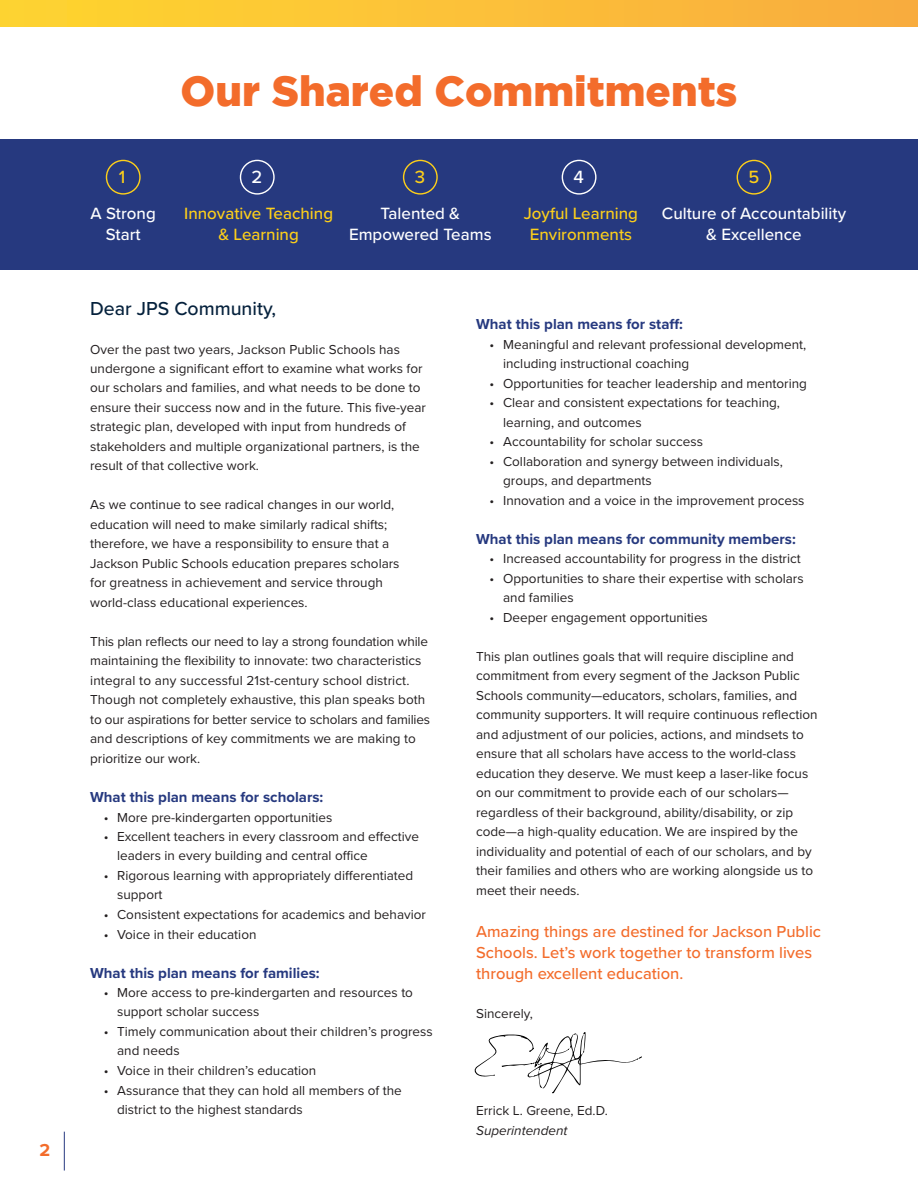
<style>
.page{position:relative;width:918px;height:1188px;background:#fff}
.page>*{position:absolute;margin:0;border:0;box-sizing:border-box;transform-origin:0 0}
.t1{font:900 42px "Gotham";color:#f36c2b}
.t2{font:500 19.5px "Proxima Nova";color:#05213c}
.t3{font:500 18.3px "Proxima Nova";color:#fdcf1a}
.t4{font:500 18.3px "Proxima Nova";color:#fff}
.t5{font:700 18px "Proxima Nova";color:#f36c2b}
.t6{font:500 16.95px "Proxima Nova";color:#fff}
.t7{font:500 16.95px "Proxima Nova";color:#fdcf1a}
.t8{font:500 16.5px/21px "Proxima Nova";color:#f36c2b}
.t9{font:700 15px "Proxima Nova";color:#26397f}
.t10{font:13.5px/19.5px "Proxima Nova";color:#231f20}
.t11{font:italic 13.5px "Proxima Nova";color:#231f20}
</style>
<div class="page">
<hr style="left:64px;top:1132px;width:1px;height:39px;background:#26397f">
<div style="left:0;top:139px;width:918px;height:131px;background:#26397f"></div>
<div style="left:106px;top:160px;width:35px;height:35px;border:1px solid #fdcf1a;border-radius:50%"></div>
<div style="left:240px;top:160px;width:35px;height:35px;border:1px solid #fff;border-radius:50%"></div>
<div style="left:403px;top:160px;width:35px;height:35px;border:1px solid #fdcf1a;border-radius:50%"></div>
<div style="left:562px;top:160px;width:35px;height:35px;border:1px solid #fff;border-radius:50%"></div>
<div style="left:737px;top:160px;width:34px;height:35px;border:1px solid #fdcf1a;border-radius:50%"></div>
<div style="left:0;top:0;width:918px;height:27px;background:linear-gradient(to right,#fed530,#f9ac3f)"></div>
<svg style="left:475px;top:1032px;width:167px;height:61px"></svg>
<h3 class="t5" style="left:40px;top:1137px;width:12px">2</h3>
<p class="t1" style="left:181px;top:67px;width:558px">Our Shared Commitments</p>
<p class="t3" style="left:119px;top:164px;width:8px">1</p>
<p class="t4" style="left:252px;top:164px;width:12px">2</p>
<p class="t3" style="left:415px;top:164px;width:12px">3</p>
<p class="t4" style="left:573px;top:164px;width:12px">4</p>
<p class="t3" style="left:748px;top:164px;width:12px">5</p>
<p class="t6" style="left:91px;top:201px;width:67px">A Strong</p>
<p class="t6" style="left:106px;top:222px;width:36px">Start</p>
<p class="t7" style="left:184px;top:201px;width:150px">Innovative Teaching</p>
<p class="t7" style="left:218px;top:222px;width:82px">&amp; Learning</p>
<p class="t7" style="left:524px;top:201px;width:116px">Joyful Learning</p>
<p class="t7" style="left:530px;top:222px;width:104px">Environments</p>
<p class="t6" style="left:662px;top:201px;width:186px">Culture of Accountability</p>
<p class="t6" style="left:706px;top:222px;width:97px">&amp; Excellence</p>
<p class="t6" style="left:380px;top:201px;width:81px">Talented &amp;</p>
<p class="t6" style="left:349px;top:222px;width:144px">Empowered Teams</p>
<p class="t2" style="left:90px;top:293px;width:188px">Dear JPS Community,</p>
<p class="t10" style="left:90px;top:339px;width:337px">Over the past two years, Jackson Public Schools has undergone a significant effort to examine what works for our scholars and families, and what needs to be done to ensure their success now and in the future. This five-year strategic plan, developed with input from hundreds of stakeholders and multiple organizational partners, is the result of that collective work.</p>
<p class="t10" style="left:90px;top:495px;width:306px">As we continue to see radical changes in our world, education will need to make similarly radical shifts; therefore, we have a responsibility to ensure that a</p>
<p class="t10" style="left:90px;top:553px;width:311px">Jackson Public Schools education prepares scholars</p>
<p class="t10" style="left:90px;top:573px;width:294px">for greatness in achievement and service through</p>
<p class="t10" style="left:90px;top:592px;width:219px">world-class educational experiences.</p>
<p class="t10" style="left:90px;top:631px;width:342px">This plan reflects our need to lay a strong foundation while maintaining the flexibility to innovate: two characteristics integral to any successful 21st-century school district.<br>Though not completely exhaustive, this plan speaks both to our aspirations for better service to scholars and families and descriptions of key commitments we are making to prioritize our work.</p>
<p class="t9" style="left:90px;top:786px;width:235px">What this plan means for scholars:</p>
<p class="t10" style="left:104px;top:807px;width:230px">• More pre-kindergarten opportunities</p>
<p class="t10" style="left:117px;top:826px;width:303px;text-indent:-14px">• Excellent teachers in every classroom and effective leaders in every building and central office</p>
<p class="t10" style="left:117px;top:865px;width:298px;text-indent:-14px">• Rigorous learning with appropriately differentiated support</p>
<p class="t10" style="left:104px;top:904px;width:324px">• Consistent expectations for academics and behavior</p>
<p class="t10" style="left:104px;top:924px;width:154px">• Voice in their education</p>
<p class="t9" style="left:90px;top:961px;width:231px">What this plan means for families:</p>
<p class="t10" style="left:117px;top:982px;width:297px;text-indent:-14px">• More access to pre-kindergarten and resources to support scholar success</p>
<p class="t10" style="left:117px;top:1021px;width:317px;text-indent:-14px">• Timely communication about their children’s progress and needs</p>
<p class="t10" style="left:104px;top:1060px;width:214px">• Voice in their children’s education</p>
<p class="t10" style="left:117px;top:1080px;width:286px;text-indent:-14px">• Assurance that they can hold all members of the district to the highest standards</p>
<p class="t9" style="left:476px;top:313px;width:208px">What this plan means for staff:</p>
<p class="t10" style="left:503px;top:334px;width:305px;text-indent:-14px">• Meaningful and relevant professional development, including instructional coaching</p>
<p class="t10" style="left:490px;top:373px;width:319px">• Opportunities for teacher leadership and mentoring</p>
<p class="t10" style="left:503px;top:392px;width:278px;text-indent:-14px">• Clear and consistent expectations for teaching, learning, and outcomes</p>
<p class="t10" style="left:490px;top:431px;width:215px">• Accountability for scholar success</p>
<p class="t10" style="left:503px;top:451px;width:281px;text-indent:-14px">• Collaboration and synergy between individuals, groups, and departments</p>
<p class="t10" style="left:490px;top:490px;width:316px">• Innovation and a voice in the improvement process</p>
<p class="t9" style="left:476px;top:528px;width:321px">What this plan means for community members:</p>
<p class="t10" style="left:490px;top:548px;width:313px">• Increased accountability for progress in the district</p>
<p class="t10" style="left:503px;top:568px;width:302px;text-indent:-14px">• Opportunities to share their expertise with scholars and families</p>
<p class="t10" style="left:490px;top:607px;width:220px">• Deeper engagement opportunities</p>
<p class="t10" style="left:476px;top:646px;width:343px">This plan outlines goals that will require discipline and commitment from every segment of the Jackson Public Schools community—educators, scholars, families, and community supporters. It will require continuous reflection and adjustment of our policies, actions, and mindsets to ensure that all scholars have access to the world-class education they deserve. We must keep a laser-like focus on our commitment to provide each of our scholars— regardless of their background, ability/disability, or zip code—a high-quality education. We are inspired by the individuality and potential of each of our scholars, and by their families and others who are working alongside us to meet their needs.</p>
<p class="t8" style="left:476px;top:920px;width:346px">Amazing things are destined for Jackson Public<br>Schools. Let’s work together to transform lives through excellent education.</p>
<p class="t10" style="left:476px;top:1003px;width:58px">Sincerely,</p>
<p class="t10" style="left:476px;top:1100px;width:133px">Errick L. Greene, Ed.D.</p>
<p class="t11" style="left:476px;top:1120px;width:93px">Superintendent</p>
</div>
